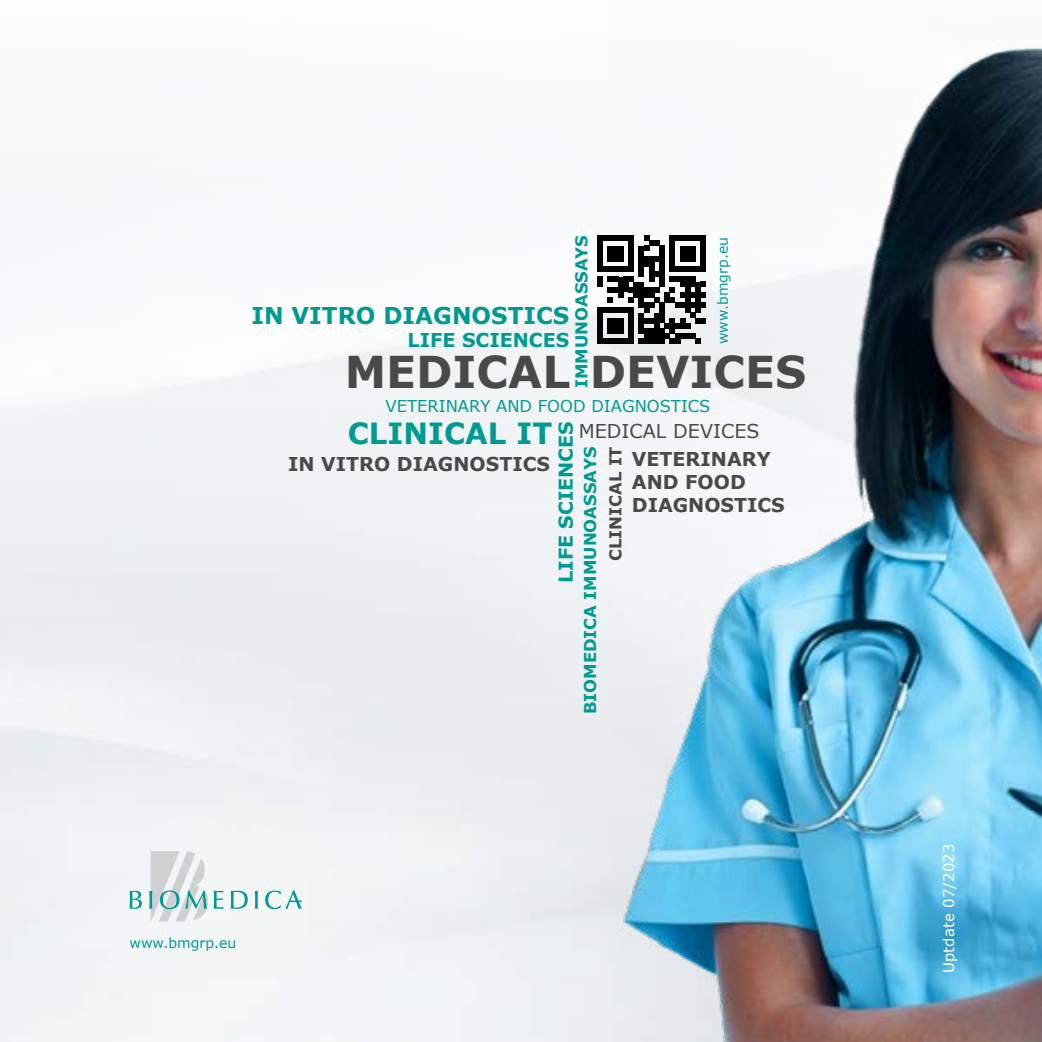
<style>
.page{position:relative;width:1042px;height:1042px;background:#fff}
.page>*{position:absolute;margin:0;border:0;box-sizing:border-box;transform-origin:0 0}
.t1{font:700 43.93px "Verdana";color:#494948}
.t2{font:700 29.22px "Verdana";color:#009a93}
.t3{font:700 23.1px "Verdana";color:#009a93}
.t4{font:700 19.07px/22.9px "Verdana";color:#494948}
.t5{font:700 19.07px "Verdana";color:#009a93}
.t6{font:19.07px "Verdana";color:#494948}
.t7{font:700 16.28px "Verdana";color:#009a93}
.t8{font:16.28px "Verdana";color:#009a93}
.t9{font:700 16.28px "Verdana";color:#494948}
.t10{font:14.88px "Verdana";letter-spacing:.01em;color:#fff}
.t11{font:14px "Verdana";color:#009a93}
</style>
<div class="page">
<img style="left:0;top:189px;width:607px;height:853px">
<svg style="left:130px;top:891px;width:12px;height:18px"></svg>
<svg style="left:149px;top:851px;width:59px;height:70px"></svg>
<svg style="left:214px;top:891px;width:9px;height:18px"></svg>
<svg style="left:231px;top:891px;width:17px;height:18px"></svg>
<svg style="left:255px;top:891px;width:3px;height:18px"></svg>
<svg style="left:265px;top:890px;width:37px;height:19px"></svg>
<img style="left:607px;top:47px;width:435px;height:995px">
<div style="left:597px;top:235px;width:6px;height:36px;background:#000"></div>
<div style="left:597px;top:277px;width:6px;height:10px;background:#000"></div>
<div style="left:597px;top:308px;width:6px;height:36px;background:#000"></div>
<svg style="left:603px;top:235px;width:103px;height:109px"></svg>
<p class="t7" style="left:570px;top:388px;width:155px;rotate:-90deg">IMMUNOASSAYS</p>
<p class="t11" style="left:713px;top:344px;width:108px;rotate:-90deg">www.bmgrp.eu</p>
<p class="t3" style="left:251px;top:299px;width:319px">IN VITRO DIAGNOSTICS</p>
<p class="t5" style="left:407px;top:326px;width:163px">LIFE SCIENCES</p>
<h1 class="t1" style="left:345px;top:341px;width:463px">MEDICAL DEVICES</h1>
<p class="t8" style="left:386px;top:394px;width:326px">VETERINARY AND FOOD DIAGNOSTICS</p>
<p class="t5" style="left:552px;top:583px;width:163px;rotate:-90deg">LIFE SCIENCES</p>
<h2 class="t2" style="left:348px;top:412px;width:206px">CLINICAL IT</h2>
<p class="t6" style="left:579px;top:418px;width:182px">MEDICAL DEVICES</p>
<p class="t9" style="left:604px;top:561px;width:116px;rotate:-90deg">CLINICAL IT</p>
<p class="t7" style="left:579px;top:714px;width:269px;rotate:-90deg">BIOMEDICA IMMUNOASSAYS</p>
<p class="t4" style="left:632px;top:447px;width:154px">VETERINARY<br>AND FOOD<br>DIAGNOSTICS</p>
<p class="t4" style="left:288px;top:452px;width:263px">IN VITRO DIAGNOSTICS</p>
<p class="t11" style="left:130px;top:933px;width:108px">www.bmgrp.eu</p>
<p class="t10" style="left:938px;top:973px;width:131px;rotate:-90deg">Uptdate 07/2023</p>
</div>
